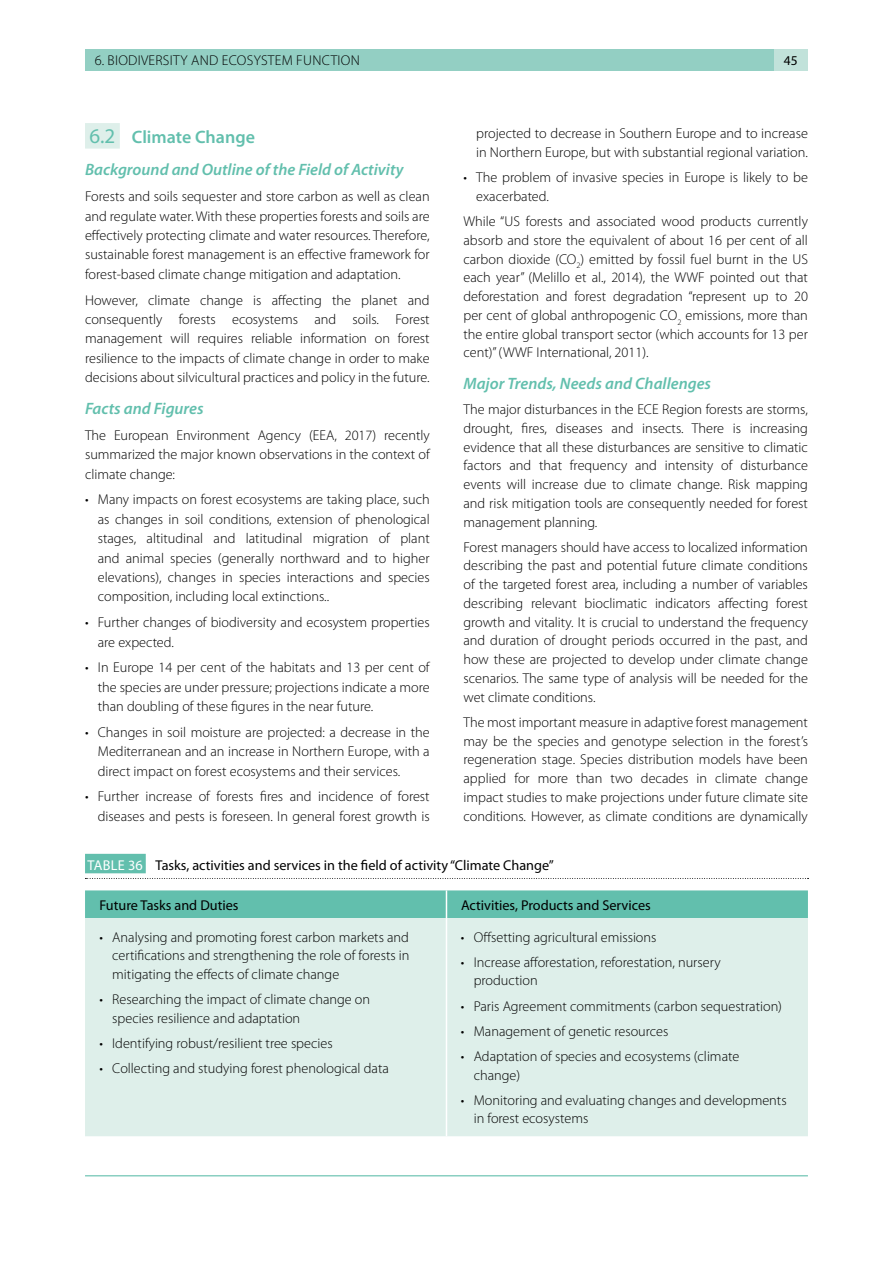
<style>
.page{position:relative;width:893px;height:1263px;background:#fff}
.page>*{position:absolute;margin:0;border:0;box-sizing:border-box;transform-origin:0 0}
.t1{font:600 18px "Myriad Pro";color:#62bfad}
.t2{font:italic 600 16.5px "Myriad Pro";color:#62bfad}
.t3{font:300 14.25px/18.8px "Myriad Pro";color:#000;text-align:justify}
.t4{font:14.25px "Myriad Pro";color:#000}
.t5{font:300 14.25px "Myriad Pro";letter-spacing:.02em;color:#000}
.t6{font:13.5px "Myriad Pro";color:#000}
.s1{color:#fff}
.s2{font-weight:400;font-size:21px}
</style>
<div class="page">
<div style="left:85px;top:50px;width:689px;height:21px;background:#93cfc3"></div>
<div style="left:774px;top:50px;width:34px;height:21px;background:#c1e2da"></div>
<hr style="left:85px;top:1175px;width:723px;height:1px;background:#62bfad">
<div style="left:85px;top:123px;width:35px;height:26px;background:#deefea"></div>
<svg style="left:85px;top:878px;width:723px;height:1px"></svg>
<div style="left:85px;top:854px;width:61px;height:19px;background:#62bfad"></div>
<div style="left:85px;top:918px;width:723px;height:218px;background:#deefea"></div>
<div style="left:85px;top:890px;width:723px;height:28px;background:#62bfad"></div>
<hr style="left:446px;top:918px;width:1px;height:218px;background:#fff">
<p class="t5" style="left:95px;top:51px;width:266px">6. BIODIVERSITY AND ECOSYSTEM FUNCTION</p>
<p class="t6" style="left:784px;top:53px;width:15px">45</p>
<p class="t3" style="left:476px;top:124px;width:333px">projected to decrease in Southern Europe and to increase in Northern Europe, but with substantial regional variation.</p>
<p class="t3" style="left:476px;top:168px;width:333px;text-indent:-13px">• The problem of invasive species in Europe is likely to be exacerbated.</p>
<p class="t3" style="left:463px;top:212px;width:346px">While “US forests and associated wood products currently absorb and store the equivalent of about 16 per cent of all carbon dioxide (CO<sub>2</sub>) emitted by fossil fuel burnt in the US each year” (Melillo et al., 2014), the WWF pointed out that deforestation and forest degradation “represent up to 20 per cent of global anthropogenic CO<sub>2</sub> emissions, more than the entire global transport sector (which accounts for 13 per cent)” (WWF International, 2011).</p>
<p class="t2" style="left:463px;top:373px;width:249px">Major Trends, Needs and Challenges</p>
<p class="t3" style="left:463px;top:400px;width:346px">The major disturbances in the ECE Region forests are storms, drought, fires, diseases and insects. There is increasing evidence that all these disturbances are sensitive to climatic factors and that frequency and intensity of disturbance events will increase due to climate change. Risk mapping and risk mitigation tools are consequently needed for forest management planning.</p>
<p class="t3" style="left:463px;top:537px;width:346px">Forest managers should have access to localized information describing the past and potential future climate conditions of the targeted forest area, including a number of variables describing relevant bioclimatic indicators affecting forest growth and vitality. It is crucial to understand the frequency and duration of drought periods occurred in the past, and how these are projected to develop under climate change scenarios. The same type of analysis will be needed for the wet climate conditions.</p>
<p class="t3" style="left:463px;top:713px;width:346px">The most important measure in adaptive forest management may be the species and genotype selection in the forest’s regeneration stage. Species distribution models have been applied for more than two decades in climate change impact studies to make projections under future climate site conditions. However, as climate conditions are dynamically</p>
<p class="t4" style="left:88px;top:856px;width:468px"><span class="s1">TABLE 36</span> Tasks, activities and services in the field of activity “Climate Change”</p>
<p class="t4" style="left:100px;top:896px;width:141px">Future Tasks and Duties</p>
<p class="t4" style="left:461px;top:896px;width:191px">Activities, Products and Services</p>
<p class="t3" style="left:112px;top:927px;width:299px;text-indent:-13px">• Analysing and promoting forest carbon markets and certifications and strengthening the role of forests in mitigating the effects of climate change</p>
<p class="t3" style="left:112px;top:990px;width:259px;text-indent:-13px">• Researching the impact of climate change on species resilience and adaptation</p>
<p class="t3" style="left:100px;top:1034px;width:235px">• Identifying robust/resilient tree species</p>
<p class="t3" style="left:100px;top:1059px;width:291px">• Collecting and studying forest phenological data</p>
<p class="t1" style="left:89px;top:126px;width:167px"><span class="s2">6.2</span> Climate Change</p>
<p class="t2" style="left:85px;top:159px;width:320px">Background and Outline of the Field of Activity</p>
<p class="t3" style="left:85px;top:187px;width:346px;line-height:19.4px">Forests and soils sequester and store carbon as well as clean and regulate water. With these properties forests and soils are effectively protecting climate and water resources. Therefore, sustainable forest management is an effective framework for forest-based climate change mitigation and adaptation.</p>
<p class="t3" style="left:85px;top:290px;width:346px;line-height:19.4px">However, climate change is affecting the planet and consequently forests ecosystems and soils. Forest management will requires reliable information on forest resilience to the impacts of climate change in order to make decisions about silvicultural practices and policy in the future.</p>
<p class="t2" style="left:85px;top:398px;width:120px">Facts and Figures</p>
<p class="t3" style="left:85px;top:425px;width:346px;line-height:19.4px">The European Environment Agency (EEA, 2017) recently summarized the major known observations in the context of climate change:</p>
<p class="t3" style="left:98px;top:490px;width:333px;line-height:19.4px;text-indent:-13px">• Many impacts on forest ecosystems are taking place, such as changes in soil conditions, extension of phenological stages, altitudinal and latitudinal migration of plant and animal species (generally northward and to higher elevations), changes in species interactions and species composition, including local extinctions..</p>
<p class="t3" style="left:98px;top:613px;width:333px;line-height:19.4px;text-indent:-13px">• Further changes of biodiversity and ecosystem properties are expected.</p>
<p class="t3" style="left:98px;top:658px;width:333px;line-height:19.4px;text-indent:-13px">• In Europe 14 per cent of the habitats and 13 per cent of the species are under pressure; projections indicate a more than doubling of these figures in the near future.</p>
<p class="t3" style="left:98px;top:722px;width:333px;line-height:19.4px;text-indent:-13px">• Changes in soil moisture are projected: a decrease in the Mediterranean and an increase in Northern Europe, with a direct impact on forest ecosystems and their services.</p>
<p class="t3" style="left:85px;top:787px;width:346px;line-height:19.4px;text-align:right">• Further increase of forests fires and incidence of forest diseases and pests is foreseen. In general forest growth is</p>
<p class="t3" style="left:461px;top:927px;width:197px">• Offsetting agricultural emissions</p>
<p class="t3" style="left:474px;top:952px;width:248px;text-indent:-13px">• Increase afforestation, reforestation, nursery production</p>
<p class="t3" style="left:461px;top:996px;width:323px">• Paris Agreement commitments (carbon sequestration)</p>
<p class="t3" style="left:461px;top:1021px;width:209px">• Management of genetic resources</p>
<p class="t3" style="left:474px;top:1046px;width:267px;text-indent:-13px">• Adaptation of species and ecosystems (climate change)</p>
<p class="t3" style="left:474px;top:1090px;width:314px;text-indent:-13px">• Monitoring and evaluating changes and developments in forest ecosystems</p>
</div>
